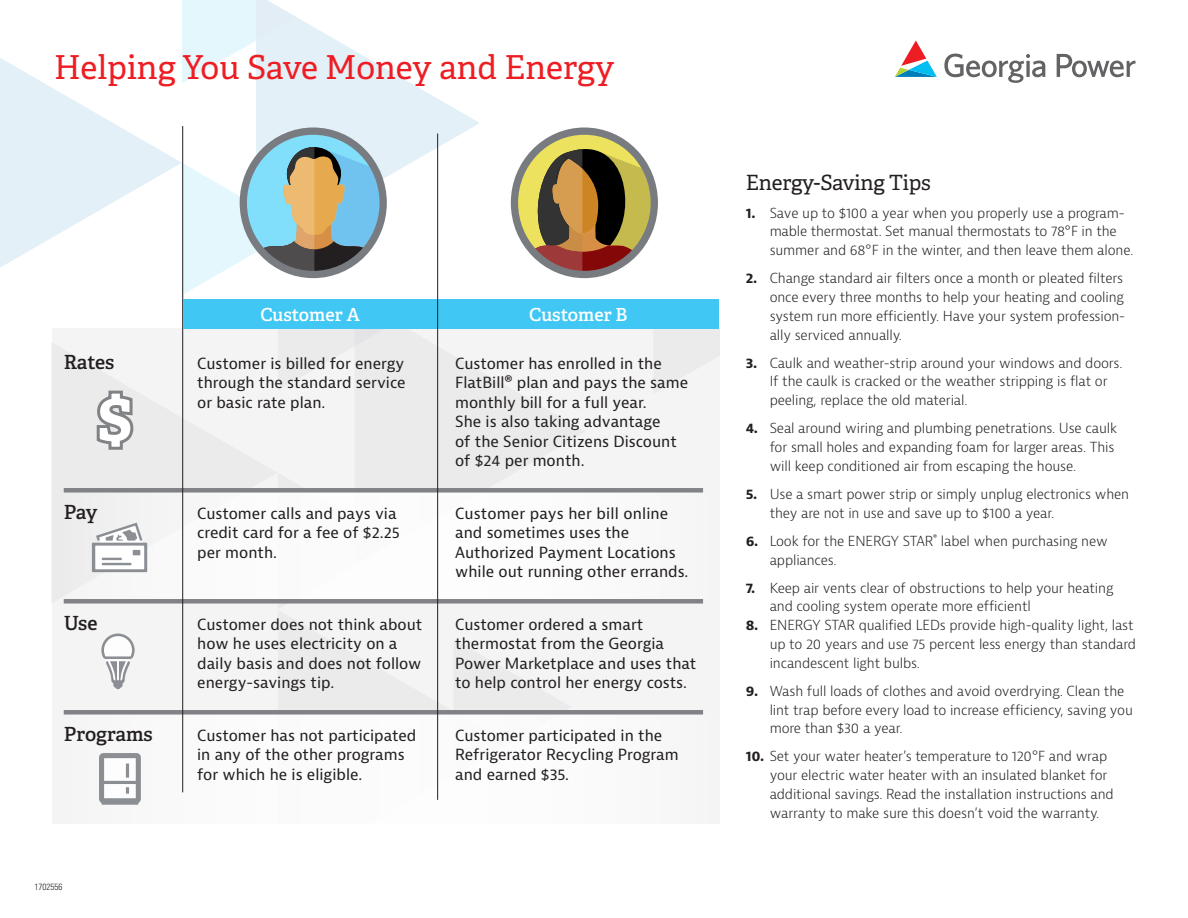
<style>
.page{position:relative;width:1188px;height:918px;background:#fff}
.page>*{position:absolute;margin:0;border:0;box-sizing:border-box;transform-origin:0 0}
.t1{font:33px "Adelle";color:#ee1d23}
.t2{font:21px "Adelle";letter-spacing:-.01em;color:#231f20}
.t3{font:600 19.5px "Adelle";letter-spacing:-.005em;color:#231f20}
.t4{font:600 18px "Adelle";color:#fff}
.t5{font:15px "Bernina Sans";color:#231f20}
.t6{font:300 13.5px/18.8px "Bernina Sans";letter-spacing:-.01em;color:#231f20}
.t7{font:300 condensed 9px "Univers";color:#231f20}
.s1{font-weight:700}
</style>
<div class="page">
<svg style="left:0;top:58px;width:182px;height:210px"></svg>
<svg style="left:256px;top:18px;width:222px;height:234px"></svg>
<svg style="left:182px;top:0;width:115px;height:83px"></svg>
<div style="left:52px;top:328px;width:667px;height:496px;background:#f4f4f5"></div>
<svg style="left:354px;top:329px;width:30px;height:17px"></svg>
<div style="left:52px;top:492px;width:667px;height:110px;background:#fff"></div>
<div style="left:52px;top:714px;width:667px;height:110px;background:#fff"></div>
<div style="left:64px;top:488px;width:639px;height:5px;background:#808285"></div>
<div style="left:64px;top:599px;width:639px;height:5px;background:#808285"></div>
<div style="left:64px;top:710px;width:639px;height:5px;background:#808285"></div>
<hr style="left:182px;top:126px;width:1px;height:666px;background:#231f20">
<svg style="left:92px;top:523px;width:55px;height:49px"></svg>
<svg style="left:101px;top:633px;width:34px;height:57px"></svg>
<svg style="left:99px;top:753px;width:42px;height:52px"></svg>
<svg style="left:96px;top:390px;width:38px;height:60px"></svg>
<div style="left:183px;top:300px;width:254px;height:29px;background:#40c7f4"></div>
<div style="left:438px;top:300px;width:281px;height:29px;background:#40c7f4"></div>
<hr style="left:437px;top:134px;width:1px;height:666px;background:#231f20">
<svg style="left:182px;top:131px;width:224px;height:166px"></svg>
<div style="left:240px;top:128px;width:147px;height:150px;border:7px solid #787c81;border-radius:50%"></div>
<svg style="left:514px;top:131px;width:140px;height:144px"></svg>
<div style="left:511px;top:128px;width:147px;height:150px;border:7px solid #787c81;border-radius:50%"></div>
<svg style="left:895px;top:40px;width:42px;height:37px"></svg>
<svg style="left:944px;top:54px;width:192px;height:29px"></svg>
<p class="t1" style="left:54px;top:47px;width:562px">Helping You Save Money and Energy</p>
<p class="t4" style="left:260px;top:303px;width:101px">Customer A</p>
<p class="t4" style="left:529px;top:303px;width:100px">Customer B</p>
<p class="t3" style="left:64px;top:350px;width:52px">Rates</p>
<p class="t5" style="left:197px;top:354px;width:209px">Customer is billed for energy</p>
<p class="t5" style="left:455px;top:354px;width:208px">Customer has enrolled in the</p>
<p class="t5" style="left:197px;top:373px;width:210px">through the standard service</p>
<p class="t5" style="left:455px;top:373px;width:234px">FlatBill® plan and pays the same</p>
<p class="t5" style="left:197px;top:393px;width:130px">or basic rate plan.</p>
<p class="t5" style="left:455px;top:393px;width:193px">monthly bill for a full year.</p>
<p class="t5" style="left:455px;top:412px;width:207px">She is also taking advantage</p>
<p class="t5" style="left:455px;top:432px;width:223px">of the Senior Citizens Discount</p>
<p class="t5" style="left:455px;top:451px;width:131px">of $24 per month.</p>
<p class="t3" style="left:64px;top:500px;width:35px">Pay</p>
<p class="t5" style="left:197px;top:504px;width:201px">Customer calls and pays via</p>
<p class="t5" style="left:455px;top:504px;width:215px">Customer pays her bill online</p>
<p class="t5" style="left:197px;top:523px;width:204px">credit card for a fee of $2.25</p>
<p class="t5" style="left:455px;top:523px;width:175px">and sometimes uses the</p>
<p class="t5" style="left:197px;top:543px;width:81px">per month.</p>
<p class="t5" style="left:455px;top:543px;width:222px">Authorized Payment Locations</p>
<p class="t5" style="left:455px;top:562px;width:235px">while out running other errands.</p>
<p class="t3" style="left:64px;top:611px;width:35px">Use</p>
<p class="t5" style="left:197px;top:615px;width:227px">Customer does not think about</p>
<p class="t5" style="left:455px;top:615px;width:190px">Customer ordered a smart</p>
<p class="t5" style="left:197px;top:634px;width:202px">how he uses electricity on a</p>
<p class="t5" style="left:455px;top:634px;width:210px">thermostat from the Georgia</p>
<p class="t5" style="left:197px;top:654px;width:226px">daily basis and does not follow</p>
<p class="t5" style="left:455px;top:654px;width:243px">Power Marketplace and uses that</p>
<p class="t5" style="left:197px;top:673px;width:138px">energy-savings tip.</p>
<p class="t5" style="left:455px;top:673px;width:233px">to help control her energy costs.</p>
<p class="t3" style="left:64px;top:722px;width:91px">Programs</p>
<p class="t5" style="left:197px;top:726px;width:221px">Customer has not participated</p>
<p class="t5" style="left:455px;top:726px;width:209px">Customer participated in the</p>
<p class="t5" style="left:197px;top:745px;width:209px">in any of the other programs</p>
<p class="t5" style="left:455px;top:745px;width:225px">Refrigerator Recycling Program</p>
<p class="t5" style="left:197px;top:765px;width:167px">for which he is eligible.</p>
<p class="t5" style="left:455px;top:765px;width:115px">and earned $35.</p>
<p class="t7" style="left:35px;top:882px;width:29px">1702556</p>
<p class="t2" style="left:746px;top:170px;width:187px">Energy-Saving Tips</p>
<p class="t6" style="left:770px;top:204px;width:365px;text-indent:-24px"><span class="s1">1.</span> Save up to $100 a year when you properly use a program&shy;mable thermostat. Set manual thermostats to 78°F in the summer and 68°F in the winter, and then leave them alone.</p>
<p class="t6" style="left:770px;top:269px;width:357px;text-indent:-24px"><span class="s1">2.</span> Change standard air filters once a month or pleated filters once every three months to help your heating and cooling system run more efficiently. Have your system profession&shy;ally serviced annually.</p>
<p class="t6" style="left:770px;top:354px;width:354px;text-indent:-24px"><span class="s1">3.</span> Caulk and weather-strip around your windows and doors.<br>If the caulk is cracked or the weather stripping is flat or peeling, replace the old material.</p>
<p class="t6" style="left:770px;top:419px;width:349px;text-indent:-24px"><span class="s1">4.</span> Seal around wiring and plumbing penetrations. Use caulk for small holes and expanding foam for larger areas. This will keep conditioned air from escaping the house.</p>
<p class="t6" style="left:770px;top:485px;width:361px;text-indent:-24px"><span class="s1">5.</span> Use a smart power strip or simply unplug electronics when they are not in use and save up to $100 a year.</p>
<p class="t6" style="left:770px;top:532px;width:340px;text-indent:-24px"><span class="s1">6.</span> Look for the ENERGY STAR<sup>®</sup> label when purchasing new appliances.</p>
<p class="t6" style="left:770px;top:579px;width:345px;text-indent:-24px"><span class="s1">7.</span> Keep air vents clear of obstructions to help your heating and cooling system operate more efficientl</p>
<p class="t6" style="left:770px;top:616px;width:368px;text-indent:-24px"><span class="s1">8.</span> ENERGY STAR qualified LEDs provide high-quality light, last up to 20 years and use 75 percent less energy than standard incandescent light bulbs.</p>
<p class="t6" style="left:770px;top:682px;width:365px;text-indent:-24px"><span class="s1">9.</span> Wash full loads of clothes and avoid overdrying. Clean the lint trap before every load to increase efficiency, saving you more than $30 a year.</p>
<p class="t6" style="left:770px;top:747px;width:346px;text-indent:-24px"><span class="s1">10.</span> Set your water heater’s temperature to 120°F and wrap your electric water heater with an insulated blanket for additional savings. Read the installation instructions and warranty to make sure this doesn’t void the warranty.</p>
</div>
